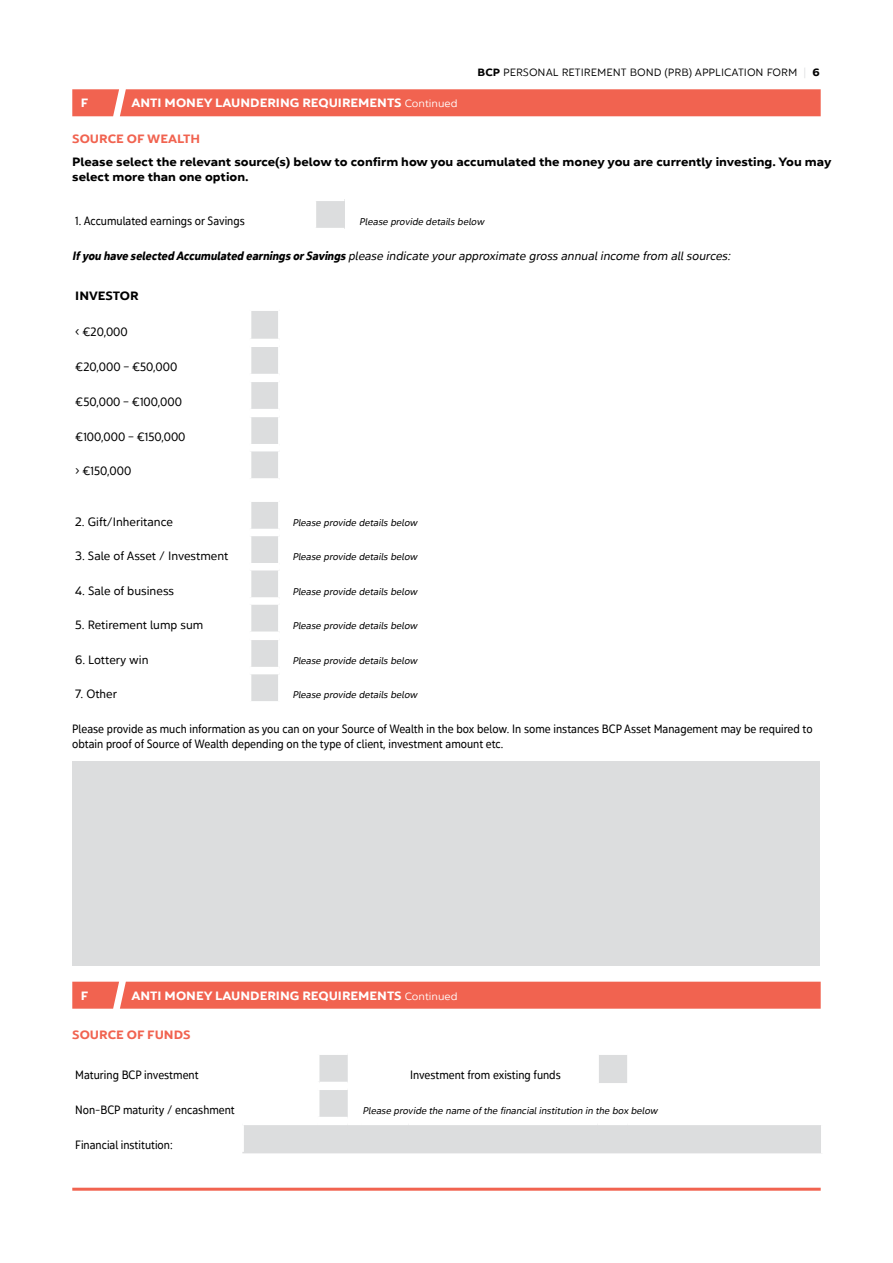
<style>
.page{position:relative;width:893px;height:1263px;background:#fff}
.page>*{position:absolute;margin:0;border:0;box-sizing:border-box;transform-origin:0 0}
.t1{font:12px/15px "Yorkten Con Reg";color:#000}
.t2{font:700 expanded 12px/15px "Yorkten";color:#000}
.t3{font:italic 12px "Yorkten Nor Reg";color:#000}
.t4{font:12px "Yorkten Nor Reg";color:#000}
.t5{font:700 expanded 12px "Yorkten";color:#fff}
.t6{font:700 expanded 12px "Yorkten";color:#f16350}
.t7{font:10.5px "Yorkten Ext Boo";color:#000}
.t8{font:italic 9.75px "Yorkten Nor Reg";color:#000}
.s1{font-family:"Yorkten";font-weight:700;font-stretch:expanded}
.s2{color:#dcddde}
.s3{font-family:"Yorkten Ext Boo";font-weight:400;font-stretch:normal;font-size:10.5px}
.s4{font-family:"Yorkten Con Bol"}
</style>
<div class="page">
<hr style="left:72px;top:1188px;width:749px;height:3px;background:#f16350">
<div style="left:72px;top:89px;width:749px;height:27px;background:#f16350"></div>
<div style="left:315px;top:200px;width:29px;height:29px;background:#dcddde"></div>
<hr style="left:313px;top:198px;width:31px;height:3px;background:#fff">
<hr style="left:313px;top:228px;width:31px;height:3px;background:#fff">
<hr style="left:313px;top:201px;width:3px;height:27px;background:#fff">
<svg style="left:251px;top:311px;width:27px;height:390px"></svg>
<div style="left:72px;top:761px;width:748px;height:204px;background:#dcddde"></div>
<div style="left:72px;top:982px;width:749px;height:27px;background:#f16350"></div>
<svg style="left:242px;top:1055px;width:579px;height:98px"></svg>
<hr style="left:242px;top:1082px;width:77px;height:3px;background:#fff">
<hr style="left:359px;top:1082px;width:51px;height:3px;background:#fff">
<hr style="left:242px;top:1087px;width:76px;height:3px;background:#fff">
<hr style="left:318px;top:1087px;width:30px;height:3px;background:#fff">
<hr style="left:319px;top:1082px;width:29px;height:3px;background:#fff">
<hr style="left:241px;top:1055px;width:3px;height:27px;background:#fff">
<hr style="left:316px;top:1055px;width:3px;height:27px;background:#fff">
<hr style="left:359px;top:1055px;width:3px;height:27px;background:#fff">
<hr style="left:407px;top:1055px;width:3px;height:27px;background:#fff">
<hr style="left:596px;top:1055px;width:3px;height:28px;background:#fff">
<svg style="left:316px;top:1083px;width:505px;height:5px"></svg>
<hr style="left:241px;top:1090px;width:3px;height:27px;background:#fff">
<hr style="left:316px;top:1090px;width:3px;height:27px;background:#fff">
<hr style="left:242px;top:1117px;width:76px;height:3px;background:#fff">
<hr style="left:318px;top:1117px;width:30px;height:3px;background:#fff">
<hr style="left:241px;top:1125px;width:3px;height:27px;background:#fff">
<hr style="left:242px;top:1122px;width:76px;height:3px;background:#fff">
<hr style="left:318px;top:1122px;width:30px;height:3px;background:#fff">
<svg style="left:348px;top:1122px;width:13px;height:3px"></svg>
<hr style="left:361px;top:1122px;width:48px;height:3px;background:#fff">
<hr style="left:409px;top:1122px;width:188px;height:3px;background:#fff">
<hr style="left:597px;top:1122px;width:30px;height:3px;background:#fff">
<hr style="left:627px;top:1122px;width:197px;height:3px;background:#fff">
<hr style="left:359px;top:1087px;width:50px;height:3px;background:#fff">
<hr style="left:359px;top:1090px;width:3px;height:27px;background:#fff">
<hr style="left:409px;top:1087px;width:188px;height:3px;background:#fff">
<hr style="left:359px;top:1117px;width:50px;height:3px;background:#fff">
<hr style="left:409px;top:1117px;width:188px;height:3px;background:#fff">
<hr style="left:597px;top:1117px;width:30px;height:3px;background:#fff">
<hr style="left:627px;top:1117px;width:197px;height:3px;background:#fff">
<p class="t7" style="left:478px;top:66px;width:344px"><span class="s1">BCP</span> PERSONAL RETIREMENT BOND (PRB) APPLICATION FORM <span class="s2">|</span> <span class="s1">6</span></p>
<p class="t5" style="left:81px;top:95px;width:9px">F</p>
<p class="t5" style="left:131px;top:95px;width:328px">ANTI MONEY LAUNDERING REQUIREMENTS <span class="s3">Continued</span></p>
<p class="t6" style="left:72px;top:130px;width:129px">SOURCE OF WEALTH</p>
<p class="t2" style="left:72px;top:154px;width:761px">Please select the relevant source(s) below to confirm how you accumulated the money you are currently investing. You may select more than one option.</p>
<p class="t1" style="left:75px;top:213px;width:171px">1. Accumulated earnings or Savings</p>
<p class="t8" style="left:359px;top:215px;width:129px">Please provide details below</p>
<p class="t3" style="left:72px;top:248px;width:662px"><span class="s4">Ifyou have selected Accumulated earningsorSavings</span>please indicate yourapproximate gross annualincome from allsources:</p>
<p class="t2" style="left:75px;top:288px;width:65px">INVESTOR</p>
<p class="t1" style="left:75px;top:324px;width:54px">&lt; €20,000</p>
<p class="t1" style="left:75px;top:359px;width:103px">€20,000 – €50,000</p>
<p class="t1" style="left:75px;top:394px;width:108px">€50,000 – €100,000</p>
<p class="t1" style="left:75px;top:429px;width:112px">€100,000 – €150,000</p>
<p class="t1" style="left:75px;top:464px;width:57px">&gt; €150,000</p>
<p class="t4" style="left:75px;top:514px;width:99px">2. Gift/Inheritance</p>
<p class="t8" style="left:292px;top:516px;width:129px">Please provide details below</p>
<p class="t4" style="left:75px;top:548px;width:155px">3. Sale of Asset / Investment</p>
<p class="t8" style="left:292px;top:551px;width:129px">Please provide details below</p>
<p class="t4" style="left:75px;top:583px;width:100px">4. Sale of business</p>
<p class="t8" style="left:292px;top:585px;width:129px">Please provide details below</p>
<p class="t4" style="left:75px;top:617px;width:129px">5. Retirement lump sum</p>
<p class="t8" style="left:292px;top:619px;width:129px">Please provide details below</p>
<p class="t4" style="left:75px;top:652px;width:75px">6. Lottery win</p>
<p class="t8" style="left:292px;top:654px;width:129px">Please provide details below</p>
<p class="t4" style="left:75px;top:686px;width:43px">7. Other</p>
<p class="t8" style="left:292px;top:689px;width:129px">Please provide details below</p>
<p class="t1" style="left:72px;top:722px;width:742px">Please provide as much information as you can on your Source of Wealth in the box below. In some instances BCP Asset Management may be required to obtain proof of Source of Wealth depending on the type of client, investment amount etc.</p>
<p class="t5" style="left:81px;top:987px;width:9px">F</p>
<p class="t5" style="left:131px;top:987px;width:328px">ANTI MONEY LAUNDERING REQUIREMENTS <span class="s3">Continued</span></p>
<p class="t6" style="left:72px;top:1027px;width:120px">SOURCE OF FUNDS</p>
<p class="t1" style="left:75px;top:1067px;width:125px">Maturing BCP investment</p>
<p class="t1" style="left:410px;top:1067px;width:152px">Investment from existing funds</p>
<p class="t1" style="left:75px;top:1102px;width:161px">Non-BCP maturity / encashment</p>
<p class="t8" style="left:362px;top:1104px;width:299px">Please provide the name ofthe financialinstitution in the box below</p>
<p class="t1" style="left:75px;top:1137px;width:99px">Financial institution:</p>
</div>
